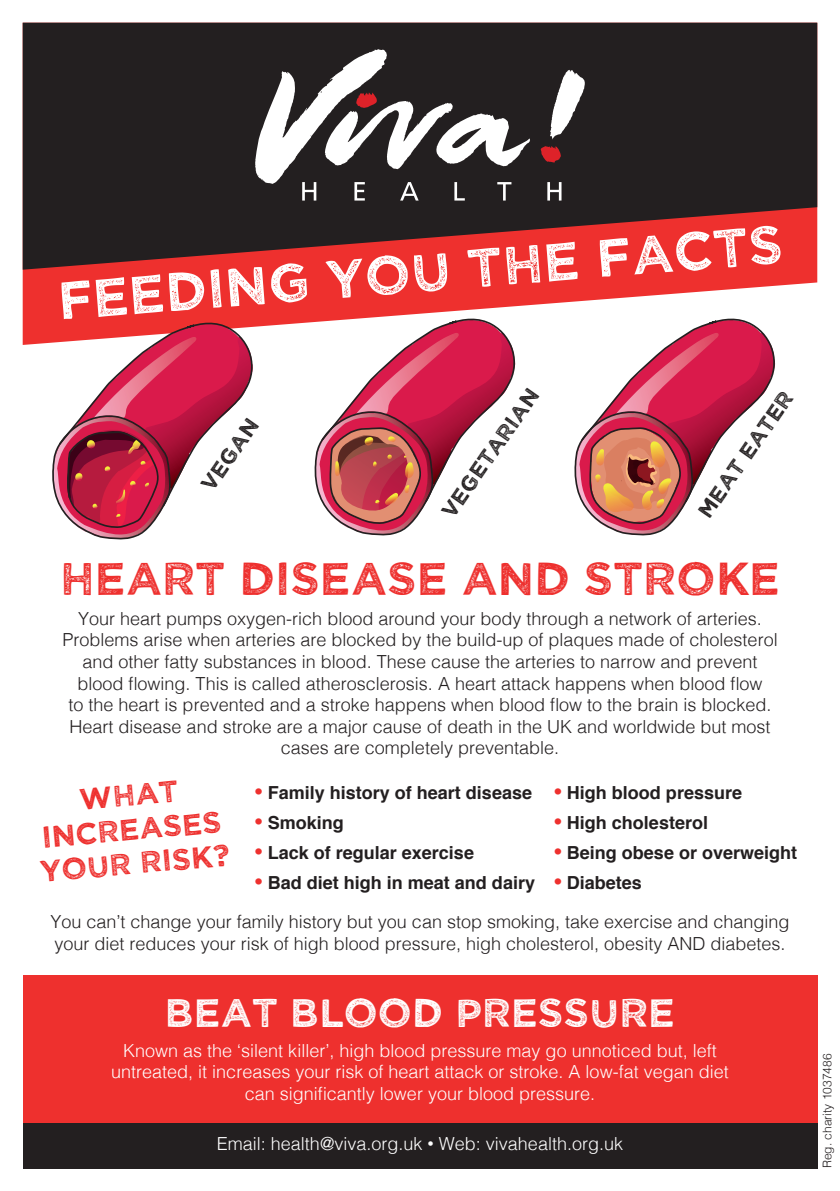
<style>
.page{position:relative;width:840px;height:1191px;background:#fff}
.page>*{position:absolute;margin:0;border:0;box-sizing:border-box;transform-origin:0 0}
.t1{font:54px "Wicked Grit";color:#fff}
.t2{font:46px "Wicked Grit";color:#ee302e}
.t3{font:40px "Wicked Grit";color:#fff}
.t4{font:30px "Wicked Grit";color:#ee302e}
.t5{font:22px "Wicked Grit";color:#231f20}
.t6{font:300 18px/21.6px "Helvetica";color:#231f20;text-align:center}
.t7{font:300 18px/21.6px "Helvetica";color:#fff;text-align:center}
.t8{font:700 18px "Helvetica";color:#231f20}
.t9{font:300 12px "Helvetica";color:#231f20}
.s1{font-family:"Arial";font-size:22px;color:#ee302e}
.s2{font-family:"Arial";font-weight:400}
</style>
<div class="page">
<svg style="left:23px;top:270px;width:793px;height:75px;fill:#ee302e"></svg>
<svg style="left:23px;top:23px;width:793px;height:247px;background:#442122"></svg>
<div style="left:23px;top:975px;width:793px;height:148px;background:#ee302e"></div>
<svg style="left:255px;top:49px;width:330px;height:135px;fill:#231f20"></svg>
<svg style="left:356px;top:92px;width:204px;height:71px"></svg>
<svg style="left:302px;top:182px;width:14px;height:18px"></svg>
<svg style="left:354px;top:182px;width:10px;height:18px"></svg>
<svg style="left:400px;top:182px;width:18px;height:18px"></svg>
<svg style="left:454px;top:182px;width:10px;height:18px"></svg>
<svg style="left:497px;top:182px;width:14px;height:18px"></svg>
<svg style="left:547px;top:182px;width:14px;height:18px"></svg>
<svg style="left:569px;top:315px;width:213px;height:221px"></svg>
<svg style="left:48px;top:319px;width:212px;height:221px"></svg>
<svg style="left:310px;top:315px;width:212px;height:221px"></svg>
<div style="left:23px;top:1123px;width:793px;height:45px;background:#231f20"></div>
<p class="t1" style="left:54px;top:269px;width:728px;rotate:-5deg">FEEDING YOU THE FACTS</p>
<p class="t5" style="left:194px;top:480px;width:85px;rotate:-55deg">VEGAN</p>
<p class="t5" style="left:434px;top:507px;width:154px;rotate:-55deg">VEGETARIAN</p>
<p class="t5" style="left:690px;top:507px;width:150px;rotate:-55deg">MEAT EATER</p>
<p class="t2" style="left:60px;top:548px;width:721px">HEART DISEASE AND STROKE</p>
<p class="t6" style="left:62px;top:606px;width:716px">Your heart pumps oxygen-rich blood around your body through a network of arteries.<br>Problems arise when arteries are blocked by the build-up of plaques made of cholesterol and other fatty substances in blood. These cause the arteries to narrow and prevent blood flowing. This is called atherosclerosis. A heart attack happens when blood flow</p>
<p class="t6" style="left:68px;top:692px;width:704px">to the heart is prevented and a stroke happens when blood flow to the brain is blocked.</p>
<p class="t6" style="left:69px;top:714px;width:702px">Heart disease and stroke are a major cause of death in the UK and worldwide but most cases are completely preventable.</p>
<p class="t4" style="left:77px;top:780px;width:101px;rotate:-5deg">WHAT</p>
<p class="t4" style="left:40px;top:818px;width:181px;rotate:-5deg">INCREASES</p>
<p class="t4" style="left:38px;top:852px;width:191px;rotate:-5deg">YOUR RISK?</p>
<p class="t8" style="left:255px;top:778px;width:278px"><span class="s1">•</span> Family history of heart disease</p>
<p class="t8" style="left:255px;top:808px;width:90px"><span class="s1">•</span> Smoking</p>
<p class="t8" style="left:255px;top:838px;width:220px"><span class="s1">•</span> Lack of regular exercise</p>
<p class="t8" style="left:255px;top:868px;width:281px"><span class="s1">•</span> Bad diet high in meat and dairy</p>
<p class="t8" style="left:554px;top:778px;width:189px"><span class="s1">•</span> High blood pressure</p>
<p class="t8" style="left:554px;top:808px;width:155px"><span class="s1">•</span> High cholesterol</p>
<p class="t8" style="left:554px;top:838px;width:244px"><span class="s1">•</span> Being obese or overweight</p>
<p class="t8" style="left:554px;top:868px;width:89px"><span class="s1">•</span> Diabetes</p>
<p class="t6" style="left:50px;top:909px;width:740px;text-align:left">You can’t change your family history but you can stop smoking, take exercise and changing your diet reduces your risk of high blood pressure, high cholesterol, obesity AND diabetes.</p>
<p class="t3" style="left:165px;top:986px;width:511px">BEAT BLOOD PRESSURE</p>
<p class="t7" style="left:111px;top:1038px;width:618px">Known as the ‘silent killer’, high blood pressure may go unnoticed but, left untreated, it increases your risk of heart attack or stroke. A low-fat vegan diet</p>
<p class="t7" style="left:244px;top:1081px;width:352px">can significantly lower your blood pressure.</p>
<p class="t7" style="left:217px;top:1131px;width:407px">Email: health@viva.org.uk <span class="s2">•</span> Web: vivahealth.org.uk</p>
<p class="t9" style="left:816px;top:1168px;width:116px;rotate:-90deg">Reg. charity 1037486</p>
</div>
